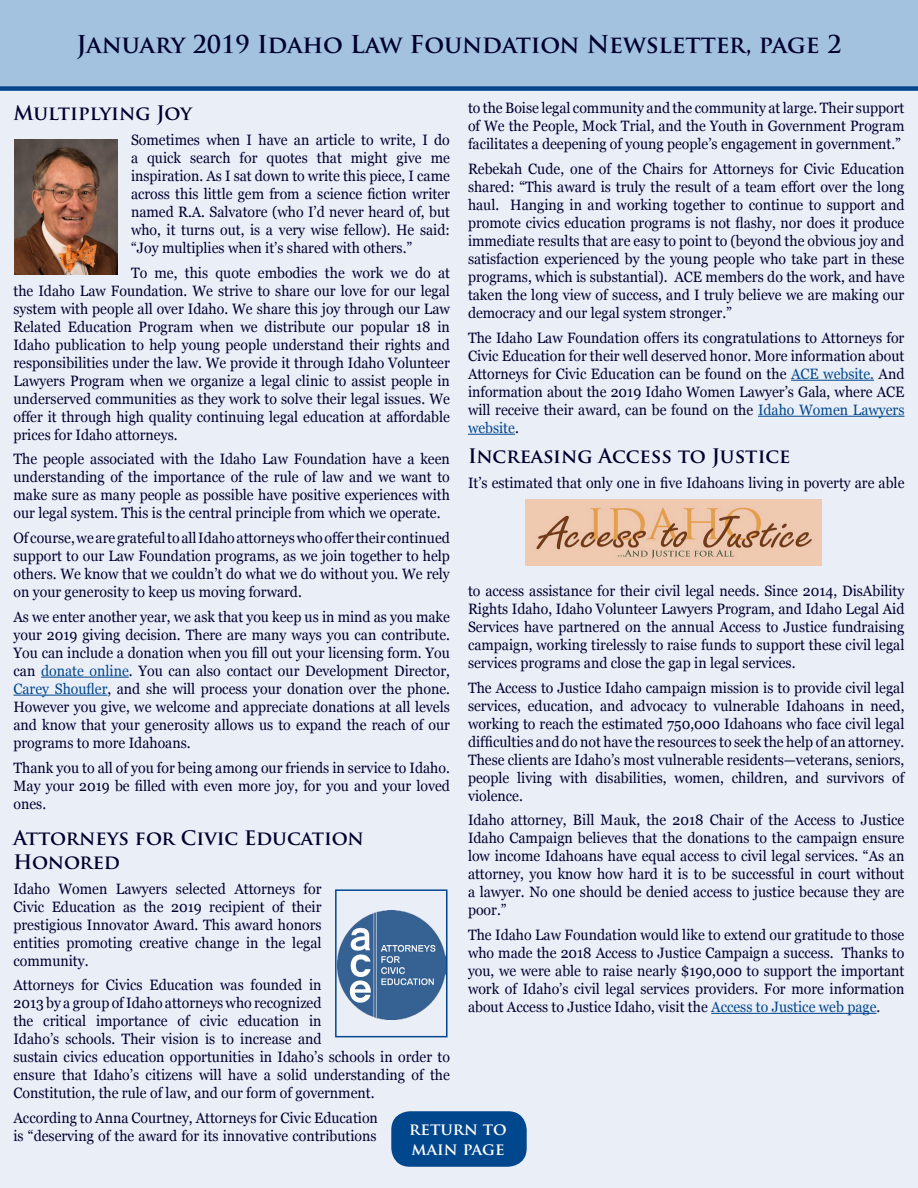
<style>
.page{position:relative;width:918px;height:1188px;background:#eaeef7}
.page>*{position:absolute;margin:0;border:0;box-sizing:border-box;transform-origin:0 0}
.t1{font:700 24px "Trajan Pro";color:#00002e}
.t2{font:700 19.5px/23.4px "Trajan Pro";color:#00002e}
.t3{font:700 16.5px/19.8px "Trajan Pro";color:#fff}
.t4{font:15px/18px "Georgia";color:#00002e;text-align:justify;scale:.94 1}
.s1{color:#01478d}
</style>
<div class="page">
<hr style="left:41px;top:677px;width:88px;height:1px;background:#01478d">
<hr style="left:14px;top:695px;width:94px;height:1px;background:#01478d">
<hr style="left:791px;top:380px;width:83px;height:1px;background:#01478d">
<hr style="left:758px;top:416px;width:147px;height:1px;background:#01478d">
<hr style="left:468px;top:434px;width:47px;height:1px;background:#01478d">
<hr style="left:711px;top:1013px;width:166px;height:1px;background:#01478d">
<div style="left:0;top:0;width:918px;height:89px;background:#a2c2e0"></div>
<img style="left:14px;top:139px;width:104px;height:135px">
<div style="left:392px;top:1112px;width:134px;height:54px;background:#01478d;border-radius:18px"></div>
<div style="left:391px;top:1111px;width:136px;height:56px;border:2px solid #01478d;border-radius:18px"></div>
<div style="left:0;top:86px;width:918px;height:5px;background:#01478d"></div>
<div style="left:335px;top:889px;width:113px;height:148px;border:2px solid #01478d"></div>
<img style="left:337px;top:911px;width:109px;height:108px">
<img style="left:526px;top:500px;width:295px;height:65px">
<p class="t1" style="left:77px;top:30px;width:766px">January 2019 Idaho Law Foundation Newsletter, page 2</p>
<p class="t4" style="left:468px;top:100px;width:466px">to the Boise legal community and the community at large. Their support of We the People, Mock Trial, and the Youth in Government Program facilitates a deepening of young people’s engagement in government.”</p>
<p class="t4" style="left:468px;top:160px;width:466px">Rebekah Cude, one of the Chairs for Attorneys for Civic Education shared: “This award is truly the result of a team effort over the long haul. Hanging in and working together to continue to support and promote civics education programs is not flashy, nor does it produce immediate results that are easy to point to (beyond the obvious joy and satisfaction experienced by the young people who take part in these programs, which is substantial). ACE members do the work, and have taken the long view of success, and I truly believe we are making our democracy and our legal system stronger.”</p>
<p class="t4" style="left:468px;top:329px;width:466px">The Idaho Law Foundation offers its congratulations to Attorneys for Civic Education for their well deserved honor. More information about Attorneys for Civic Education can be found on the <span class="s1">ACE website.</span> And information about the 2019 Idaho Women Lawyer’s Gala, where ACE will receive their award, can be found on the <span class="s1">Idaho Women Lawyers website</span>.</p>
<p class="t2" style="left:468px;top:445px;width:324px">Increasing Access to Justice</p>
<p class="t4" style="left:468px;top:474px;width:466px">It’s estimated that only one in five Idahoans living in poverty are able</p>
<p class="t2" style="left:14px;top:102px;width:180px">Multiplying Joy</p>
<p class="t4" style="left:131px;top:131px;width:341px">Sometimes when I have an article to write, I do a quick search for quotes that might give me inspiration. As I sat down to write this piece, I came across this little gem from a science fiction writer named R.A. Salvatore (who I’d never heard of, but who, it turns out, is a very wise fellow). He said: “Joy multiplies when it’s shared with others.”</p>
<p class="t4" style="left:14px;top:264px;width:466px;text-indent:118px">To me, this quote embodies the work we do at the Idaho Law Foundation. We strive to share our love for our legal system with people all over Idaho. We share this joy through our Law Related Education Program when we distribute our popular 18 in Idaho publication to help young people understand their rights and responsibilities under the law. We provide it through Idaho Volunteer Lawyers Program when we organize a legal clinic to assist people in underserved communities as they work to solve their legal issues. We offer it through high quality continuing legal education at affordable prices for Idaho attorneys.</p>
<p class="t4" style="left:14px;top:450px;width:466px">The people associated with the Idaho Law Foundation have a keen understanding of the importance of the rule of law and we want to make sure as many people as possible have positive experiences with our legal system. This is the central principle from which we operate.</p>
<p class="t4" style="left:14px;top:529px;width:466px">Of course, we are grateful to all Idaho attorneys who offer their continued support to our Law Foundation programs, as we join together to help others. We know that we couldn’t do what we do without you. We rely on your generosity to keep us moving forward.</p>
<p class="t4" style="left:14px;top:608px;width:466px">As we enter another year, we ask that you keep us in mind as you make your 2019 giving decision. There are many ways you can contribute.<br>You can include a donation when you fill out your licensing form. You can <span class="s1">donate online</span>. You can also contact our Development Director, <span class="s1">Carey Shoufler</span>, and she will process your donation over the phone.<br>However you give, we welcome and appreciate donations at all levels and know that your generosity allows us to expand the reach of our programs to more Idahoans.</p>
<p class="t4" style="left:14px;top:759px;width:466px">Thank you to all of you for being among our friends in service to Idaho.<br>May your 2019 be filled with even more joy, for you and your loved ones.</p>
<p class="t2" style="left:14px;top:827px;width:352px">Attorneys for Civic Education<br>Honored</p>
<p class="t4" style="left:14px;top:880px;width:329px">Idaho Women Lawyers selected Attorneys for Civic Education as the 2019 recipient of their prestigious Innovator Award. This award honors entities promoting creative change in the legal community.</p>
<p class="t4" style="left:14px;top:977px;width:466px;text-align:left">Attorneys for Civics Education was founded in<br>2013 by a group of Idaho attorneys who recognized<br>the critical importance of civic education in<br>Idaho’s schools. Their vision is to increase and<br>sustain civics education opportunities in Idaho’s schools in order to ensure that Idaho’s citizens will have a solid understanding of the Constitution, the rule of law, and our form of government.</p>
<p class="t4" style="left:14px;top:1109px;width:389px">According to Anna Courtney, Attorneys for Civic Education is “deserving of the award for its innovative contributions</p>
<p class="t4" style="left:468px;top:582px;width:466px">to access assistance for their civil legal needs. Since 2014, DisAbility Rights Idaho, Idaho Volunteer Lawyers Program, and Idaho Legal Aid Services have partnered on the annual Access to Justice fundraising campaign, working tirelessly to raise funds to support these civil legal services programs and close the gap in legal services.</p>
<p class="t4" style="left:468px;top:679px;width:466px">The Access to Justice Idaho campaign mission is to provide civil legal services, education, and advocacy to vulnerable Idahoans in need, working to reach the estimated 750,000 Idahoans who face civil legal difficulties and do not have the resources to seek the help of an attorney.<br>These clients are Idaho’s most vulnerable residents—veterans, seniors, people living with disabilities, women, children, and survivors of violence.</p>
<p class="t4" style="left:468px;top:811px;width:466px">Idaho attorney, Bill Mauk, the 2018 Chair of the Access to Justice Idaho Campaign believes that the donations to the campaign ensure low income Idahoans have equal access to civil legal services. “As an attorney, you know how hard it is to be successful in court without a lawyer. No one should be denied access to justice because they are poor.”</p>
<p class="t4" style="left:468px;top:926px;width:466px">The Idaho Law Foundation would like to extend our gratitude to those who made the 2018 Access to Justice Campaign a success. Thanks to you, we were able to raise nearly $190,000 to support the important work of Idaho’s civil legal services providers. For more information about Access to Justice Idaho, visit the <span class="s1">Access to Justice web page</span>.</p>
<p class="t3" style="left:409px;top:1120px;width:99px">return to main page</p>
</div>
